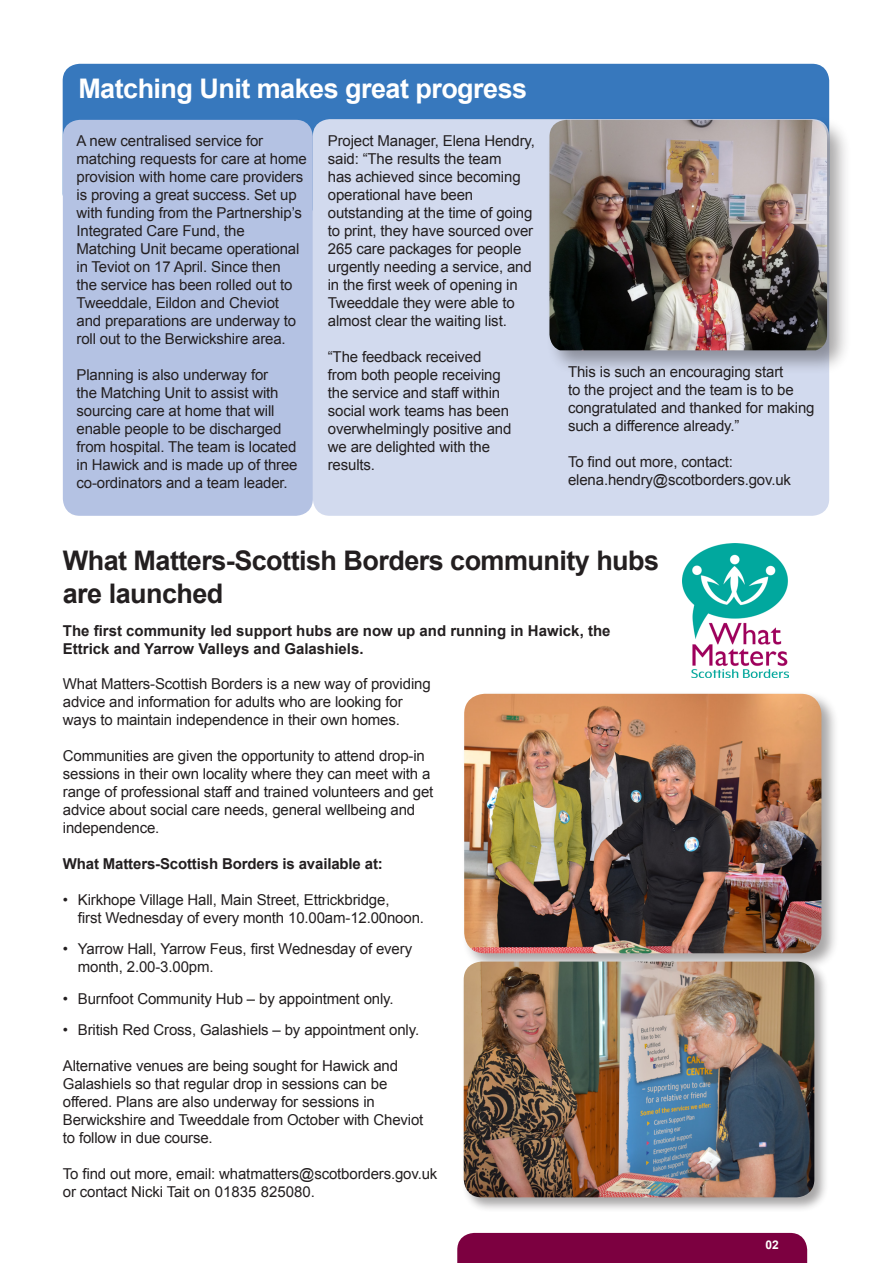
<style>
.page{position:relative;width:893px;height:1263px;background:#fff}
.page>*{position:absolute;margin:0;border:0;box-sizing:border-box;transform-origin:0 0}
.t1{font:700 27px "Arial";letter-spacing:-.02em;color:#231f20}
.t2{font:700 27px "Arial";letter-spacing:-.02em;color:#fff}
.t3{font:15px/18px "Arial";letter-spacing:-.01em;color:#231f20}
.t4{font:700 15px "Arial";color:#231f20}
.t5{font:700 12px "Arial";color:#fff}
</style>
<div class="page">
<div style="left:457px;top:1233px;width:350px;height:30px;background:#7c0040"></div>
<div style="left:63px;top:64px;width:766px;height:146px;background:#3778bd;border-radius:17px"></div>
<div style="left:313px;top:119px;width:516px;height:397px;background:#d2daee;border-radius:17px"></div>
<div style="left:63px;top:120px;width:250px;height:396px;background:#b4c2e3;border-radius:17px"></div>
<div style="left:461px;top:691px;width:378px;height:279px;background:#231f20;opacity:.4"></div>
<img style="left:464px;top:694px;width:357px;height:259px">
<div style="left:545px;top:116px;width:306px;height:259px;background:#231f20;opacity:.4"></div>
<img style="left:549px;top:120px;width:278px;height:230px">
<div style="left:461px;top:959px;width:368px;height:253px;background:#231f20;opacity:.4"></div>
<img style="left:464px;top:961px;width:350px;height:236px">
<img style="left:683px;top:543px;width:106px;height:135px">
<p class="t2" style="left:78px;top:71px;width:450px">Matching Unit makes great progress</p>
<p class="t3" style="left:76px;top:132px;width:232px">A new centralised service for matching requests for care at home provision with home care providers is proving a great success. Set up with funding from the Partnership’s<br>Integrated Care Fund, the<br>Matching Unit became operational in Teviot on 17 April. Since then<br>the service has been rolled out to<br>Tweeddale, Eildon and Cheviot and preparations are underway to roll out to the Berwickshire area.</p>
<p class="t3" style="left:76px;top:366px;width:223px">Planning is also underway for<br>the Matching Unit to assist with sourcing care at home that will enable people to be discharged from hospital. The team is located in Hawick and is made up of three co-ordinators and a team leader.</p>
<p class="t3" style="left:328px;top:132px;width:209px">Project Manager, Elena Hendry, said: “The results the team<br>has achieved since becoming operational have been outstanding at the time of going to print, they have sourced over<br>265 care packages for people urgently needing a service, and in the first week of opening in<br>Tweeddale they were able to almost clear the waiting list.</p>
<p class="t3" style="left:328px;top:348px;width:185px">“The feedback received from both people receiving the service and staff within social work teams has been overwhelmingly positive and</p>
<p class="t3" style="left:328px;top:438px;width:164px">we are delighted with the results.</p>
<p class="t3" style="left:568px;top:362px;width:248px">This is such an encouraging start<br>to the project and the team is to be congratulated and thanked for making such a difference already.”</p>
<p class="t3" style="left:568px;top:452px;width:166px">To find out more, contact:</p>
<p class="t3" style="left:568px;top:470px;width:225px">elena.hendry@scotborders.gov.uk</p>
<p class="t1" style="left:63px;top:543px;width:598px">What Matters-Scottish Borders community hubs</p>
<p class="t1" style="left:63px;top:575px;width:162px">are launched</p>
<p class="t4" style="left:63px;top:620px;width:549px">The first community led support hubs are now up and running in Hawick, the</p>
<p class="t4" style="left:63px;top:638px;width:302px">Ettrick and Yarrow Valleys and Galashiels.</p>
<p class="t3" style="left:63px;top:675px;width:369px">What Matters-Scottish Borders is a new way of providing advice and information for adults who are looking for ways to maintain independence in their own homes.</p>
<p class="t3" style="left:63px;top:747px;width:372px">Communities are given the opportunity to attend drop-in sessions in their own locality where they can meet with a range of professional staff and trained volunteers and get advice about social care needs, general wellbeing and independence.</p>
<p class="t4" style="left:63px;top:854px;width:321px">What Matters-Scottish Borders is available at:</p>
<p class="t3" style="left:63px;top:891px;width:328px">• Kirkhope Village Hall, Main Street, Ettrickbridge,</p>
<p class="t3" style="left:78px;top:909px;width:348px">first Wednesday of every month 10.00am-12.00noon.</p>
<p class="t3" style="left:78px;top:940px;width:336px;text-indent:-15px">• Yarrow Hall, Yarrow Feus, first Wednesday of every month, 2.00-3.00pm.</p>
<p class="t3" style="left:63px;top:990px;width:332px">• Burnfoot Community Hub – by appointment only.</p>
<p class="t3" style="left:63px;top:1021px;width:358px">• British Red Cross, Galashiels – by appointment only.</p>
<p class="t3" style="left:63px;top:1057px;width:362px">Alternative venues are being sought for Hawick and Galashiels so that regular drop in sessions can be offered. Plans are also underway for sessions in Berwickshire and Tweeddale from October with Cheviot to follow in due course.</p>
<p class="t3" style="left:63px;top:1165px;width:376px">To find out more, email: whatmatters@scotborders.gov.uk or contact Nicki Tait on 01835 825080.</p>
<p class="t5" style="left:765px;top:1237px;width:15px">02</p>
</div>
